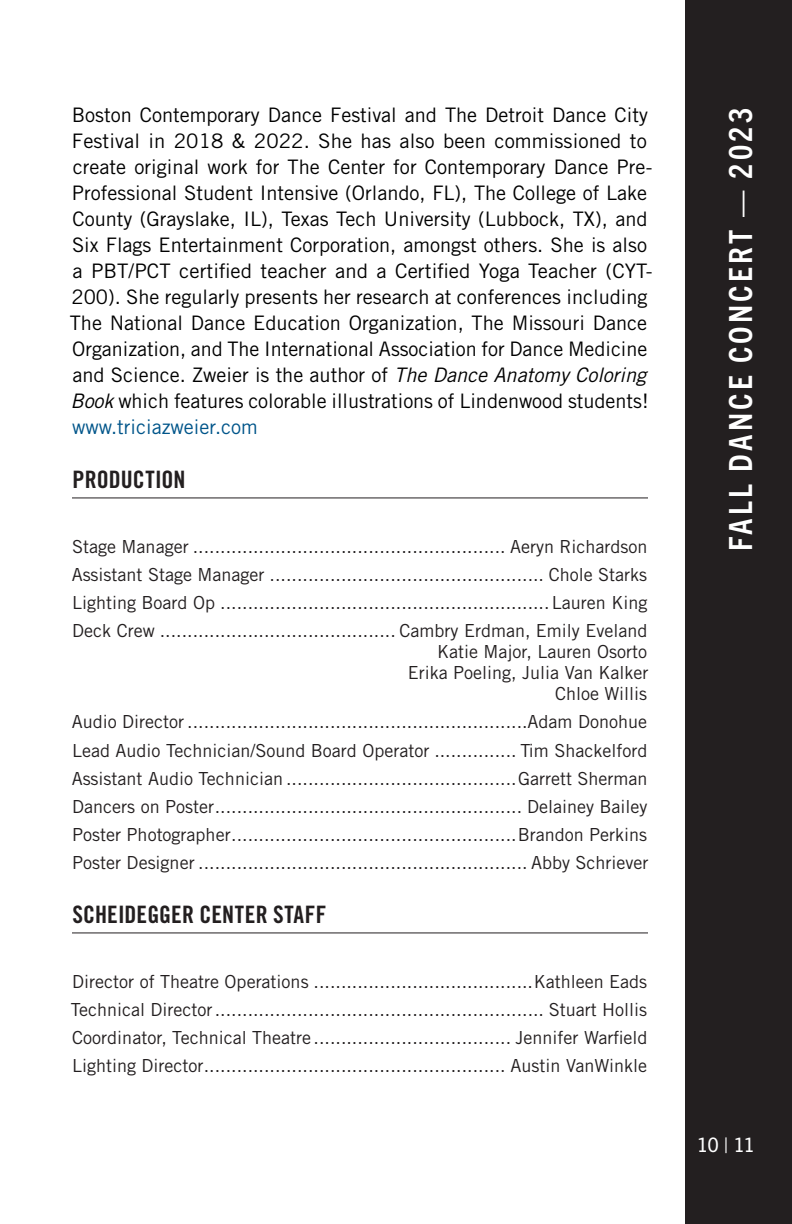
<style>
.page{position:relative;width:792px;height:1224px;background:#fff}
.page>*{position:absolute;margin:0;border:0;box-sizing:border-box;transform-origin:0 0}
.t1{font:700 condensed 32px "Trade Gothic Next LT Pro";letter-spacing:.1em;color:#fff}
.Paragraph_Header{font:24px "Trade Gothic LT Std Bd Cn 20";letter-spacing:.005em;color:#231f20}
.BIO_Text{font:20px/26px "Trade Gothic LT Std";color:#000}
.BIO_Text-2{font:20px "Trade Gothic LT Std";color:#01558a}
.t2{font:20px "Trade Gothic Next LT Pro";color:#fff}
.Produciton_List{font:18px/21px "Trade Gothic LT Std";color:#231f20;text-align:right}
.s1{font-style:italic}
</style>
<div class="page">
<div style="left:685px;top:0;width:107px;height:1224px;background:#231f20"></div>
<hr style="left:72px;top:497px;width:576px;height:1px;background:#231f20">
<hr style="left:72px;top:932px;width:576px;height:1px;background:#231f20">
<p class="BIO_Text" style="left:70px;top:102px;width:584px">Boston Contemporary Dance Festival and The Detroit Dance City Festival in 2018 &amp; 2022. She has also been commissioned to create original work for The Center for Contemporary Dance Pre-Professional Student Intensive (Orlando, FL), The College of Lake County (Grayslake, IL), Texas Tech University (Lubbock, TX), and Six Flags Entertainment Corporation, amongst others. She is also a PBT/PCT certified teacher and a Certified Yoga Teacher (CYT-200). She regularly presents her research at conferences including The National Dance Education Organization, The Missouri Dance Organization, and The International Association for Dance Medicine and Science. Zweier is the author of <span class="s1">The Dance Anatomy Coloring Book</span> which features colorable illustrations of Lindenwood students!</p>
<p class="BIO_Text-2" style="left:72px;top:415px;width:187px">www.triciazweier.com</p>
<p class="Paragraph_Header" style="left:73px;top:465px;width:114px">PRODUCTION</p>
<p class="Produciton_List" style="left:72px;top:536px;width:577px">Stage Manager ......................................................... Aeryn Richardson</p>
<p class="Produciton_List" style="left:72px;top:564px;width:577px">Assistant Stage Manager .................................................. Chole Starks</p>
<p class="Produciton_List" style="left:72px;top:592px;width:577px">Lighting Board Op ............................................................Lauren King</p>
<p class="Produciton_List" style="left:72px;top:620px;width:578px">Deck Crew ........................................... Cambry Erdman, Emily Eveland Katie Major, Lauren Osorto<br>Erika Poeling, Julia Van Kalker<br>Chloe Willis</p>
<p class="Produciton_List" style="left:72px;top:711px;width:577px">Audio Director ..............................................................Adam Donohue</p>
<p class="Produciton_List" style="left:72px;top:740px;width:577px">Lead Audio Technician/Sound Board Operator ............... Tim Shackelford</p>
<p class="Produciton_List" style="left:72px;top:768px;width:577px">Assistant Audio Technician ..........................................Garrett Sherman</p>
<p class="Produciton_List" style="left:72px;top:796px;width:577px">Dancers on Poster........................................................ Delainey Bailey</p>
<p class="Produciton_List" style="left:72px;top:824px;width:577px">Poster Photographer....................................................Brandon Perkins</p>
<p class="Produciton_List" style="left:72px;top:852px;width:578px">Poster Designer ............................................................ Abby Schriever</p>
<p class="Paragraph_Header" style="left:72px;top:900px;width:255px">SCHEIDEGGER CENTER STAFF</p>
<p class="Produciton_List" style="left:72px;top:971px;width:577px">Director of Theatre Operations ........................................Kathleen Eads</p>
<p class="Produciton_List" style="left:71px;top:999px;width:578px">Technical Director............................................................ Stuart Hollis</p>
<p class="Produciton_List" style="left:72px;top:1027px;width:577px">Coordinator, Technical Theatre .................................... Jennifer Warfield</p>
<p class="Produciton_List" style="left:72px;top:1055px;width:577px">Lighting Director....................................................... Austin VanWinkle</p>
<h1 class="t1" style="left:719px;top:551px;width:444px;rotate:-90deg">FALL DANCE CONCERT — 2023</h1>
<p class="t2" style="left:697px;top:1131px;width:60px">10 | 11</p>
</div>
